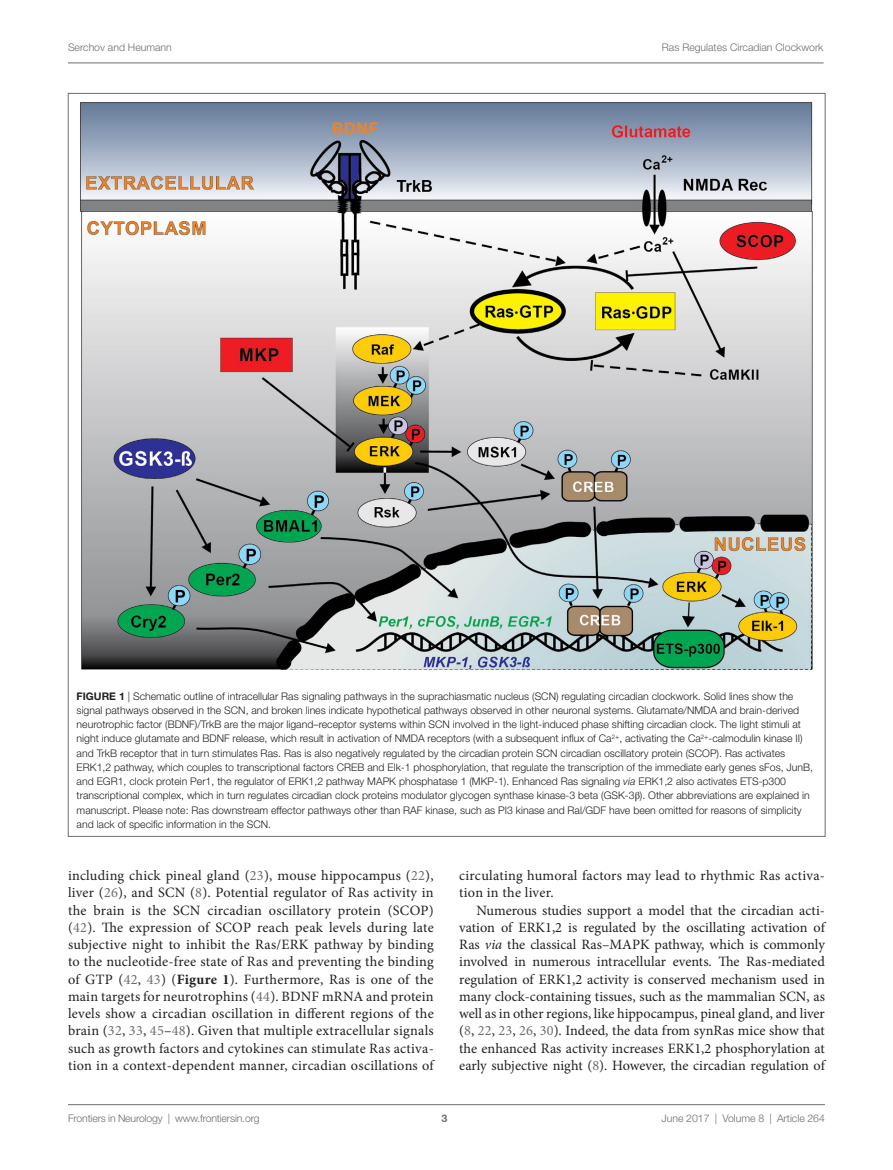
<style>
.page{position:relative;width:893px;height:1170px;background:#fff}
.page>*{position:absolute;margin:0;border:0;box-sizing:border-box;transform-origin:0 0}
.t1{font:14.25px/17.2px "Minion Pro";letter-spacing:.015em;color:#231f20;text-align:justify}
.t2{font:300 10.5px/14.2px "Helvetica Neue LT Std";color:#231f20}
.t3{font:300 10.5px "Helvetica Neue LT Std";color:#6c6d70}
.t4{font:700 10.5px "Helvetica Neue LT Std";color:#231f20}
.t5{font:700 10.5px "Helvetica Neue LT Std";color:#6c6d70}
.s1{font-weight:700}
.s2{font-style:italic}
.s3{font-family:"STIX General";font-weight:400}
.s4{color:#6c6d70}
</style>
<div class="page">
<img style="left:80px;top:102px;width:733px;height:567px">
<hr style="left:68px;top:1104px;width:757px;height:1px;background:#6c6d70">
<hr style="left:68px;top:63px;width:755px;height:1px;background:#6c6d70">
<p class="t3" style="left:68px;top:41px;width:105px">Serchov and Heumann</p>
<p class="t3" style="left:662px;top:41px;width:163px">Ras Regulates Circadian Clockwork</p>
<p class="t2" style="left:77px;top:688px;width:738px;text-indent:33px"><span class="s1">E 1</span> | Schematic outline of intracellular Ras signaling pathways in the suprachiasmatic nucleus (SCN) regulating circadian clockwork. Solid lines show the signal pathways observed in the SCN, and broken lines indicate hypothetical pathways observed in other neuronal systems. Glutamate/NMDA and brain-derived neurotrophic factor (BDNF)/TrkB are the major ligand–receptor systems within SCN involved in the light-induced phase shifting circadian clock. The light stimuli at night induce glutamate and BDNF release, which result in activation of NMDA receptors (with a subsequent influx of Ca<sup>2</sup><sup>+</sup>, activating the Ca<sup>2</sup><sup>+</sup>-calmodulin kinase II) and TrkB receptor that in turn stimulates Ras. Ras is also negatively regulated by the circadian protein SCN circadian oscillatory protein (SCOP). Ras activates ERK1,2 pathway, which couples to transcriptional factors CREB and Elk-1 phosphorylation, that regulate the transcription of the immediate early genes sFos, JunB, and EGR1, clock protein Per1, the regulator of ERK1,2 pathway MAPK phosphatase 1 (MKP-1). Enhanced Ras signaling <span class="s2">via</span> ERK1,2 also activates ETS-p300 transcriptional complex, which in turn regulates circadian clock proteins modulator glycogen synthase kinase-3 beta (GSK-3<span class="s3">β</span>). Other abbreviations are explained in manuscript. Please note: Ras downstream effector pathways other than RAF kinase, such as PI3 kinase and Ral/GDF have been omitted for reasons of simplicity and lack of specific information in the SCN.</p>
<p class="t4" style="left:77px;top:689px;width:18px">FIGUR</p>
<p class="t1" style="left:68px;top:866px;width:367px">including chick pineal gland (<span class="s4">23</span>), mouse hippocampus (<span class="s4">22</span>), liver (<span class="s4">26</span>), and SCN (<span class="s4">8</span>). Potential regulator of Ras activity in the brain is the SCN circadian oscillatory protein (SCOP) (<span class="s4">42</span>). The expression of SCOP reach peak levels during late subjective night to inhibit the Ras/ERK pathway by binding to the nucleotide-free state of Ras and preventing the binding of GTP (<span class="s4">42</span>, <span class="s4">43</span>) (<span class="s1">Figure 1</span>). Furthermore, Ras is one of the main targets for neurotrophins (<span class="s4">44</span>). BDNF mRNA and protein levels show a circadian oscillation in different regions of the brain (<span class="s4">32</span>, <span class="s4">33</span>, <span class="s4">45</span>–<span class="s4">48</span>). Given that multiple extracellular signals such as growth factors and cytokines can stimulate Ras activa&shy;tion in a context-dependent manner, circadian oscillations of</p>
<h1 class="t1" style="left:459px;top:866px;width:367px">circulating humoral factors may lead to rhythmic Ras activa&shy;tion in the liver.</h1>
<p class="t1" style="left:459px;top:901px;width:367px;text-indent:17px">Numerous studies support a model that the circadian acti&shy;vation of ERK1,2 is regulated by the oscillating activation of Ras <span class="s2">via</span> the classical Ras–MAPK pathway, which is commonly involved in numerous intracellular events. The Ras-mediated regulation of ERK1,2 activity is conserved mechanism used in many clock-containing tissues, such as the mammalian SCN, as well as in other regions, like hippocampus, pineal gland, and liver (<span class="s4">8</span>, <span class="s4">22</span>, <span class="s4">23</span>, <span class="s4">26</span>, <span class="s4">30</span>). Indeed, the data from synRas mice show that the enhanced Ras activity increases ERK1,2 phosphorylation at early subjective night (<span class="s4">8</span>). However, the circadian regulation of</p>
<p class="t3" style="left:68px;top:1111px;width:193px">Frontiers in Neurology | www.frontiersin.org</p>
<p class="t3" style="left:662px;top:1111px;width:165px">June 2017 | Volume 8 | Article 264</p>
<p class="t5" style="left:441px;top:1111px;width:7px">3</p>
</div>
